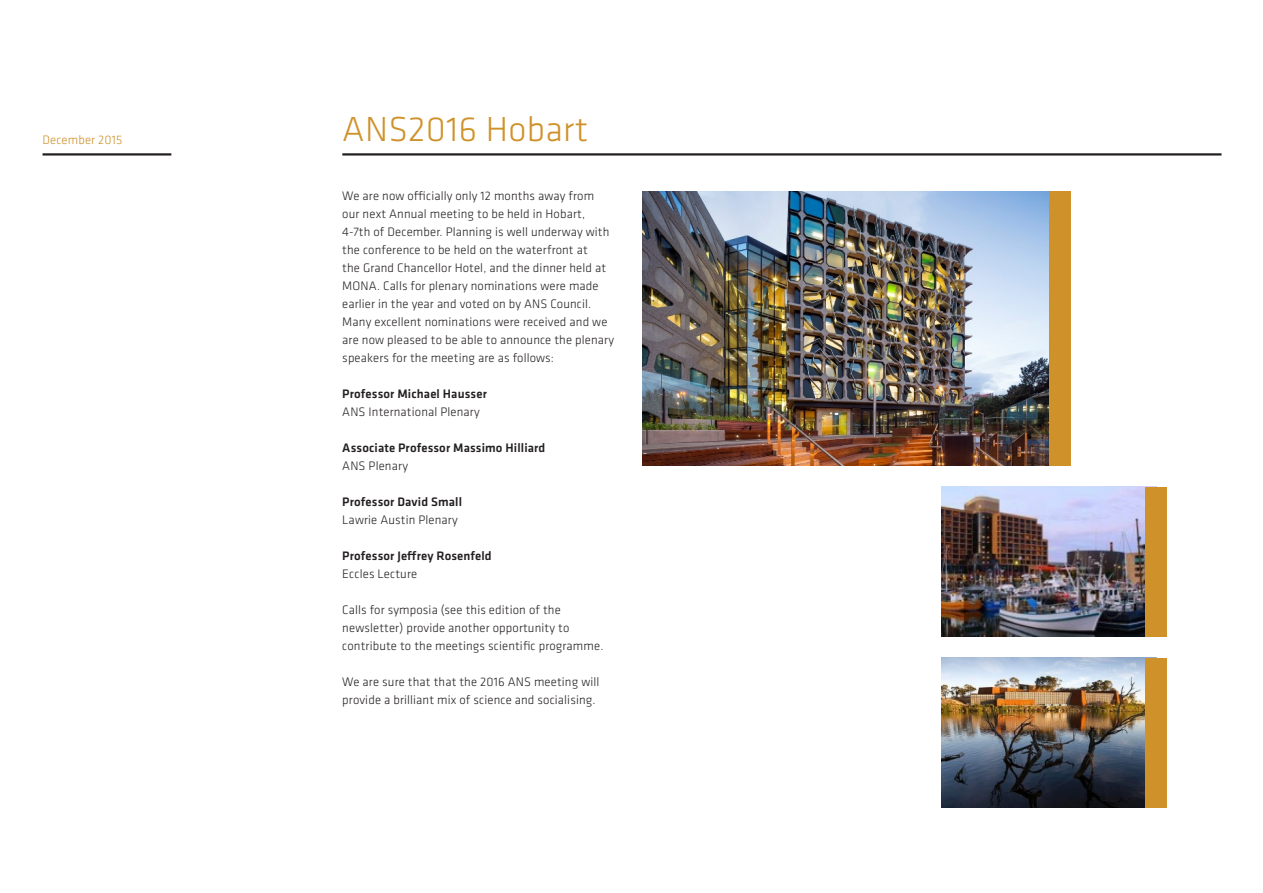
<style>
.page{position:relative;width:1263px;height:893px;background:#fff}
.page>*{position:absolute;margin:0;border:0;box-sizing:border-box;transform-origin:0 0}
.t1{font:300 36px "Klavika Basic";letter-spacing:.01em;color:#cf922b}
.t2{font:300 12.75px/18px "Klavika Basic";letter-spacing:.01em;color:#231f20}
.t3{font:500 12.75px "Klavika Basic";letter-spacing:.01em;color:#231f20}
.t4{font:300 12.75px "Klavika Basic";letter-spacing:.01em;color:#cf922b}
</style>
<div class="page">
<hr style="left:43px;top:153px;width:128px;height:3px;background:#231f20">
<hr style="left:342px;top:153px;width:879px;height:3px;background:#231f20">
<img style="left:642px;top:191px;width:407px;height:274px">
<img style="left:942px;top:487px;width:203px;height:149px">
<img style="left:942px;top:658px;width:203px;height:150px">
<div style="left:1049px;top:191px;width:21px;height:274px;background:#cf922b"></div>
<div style="left:1145px;top:487px;width:22px;height:149px;background:#cf922b"></div>
<div style="left:1145px;top:658px;width:22px;height:150px;background:#cf922b"></div>
<p class="t4" style="left:43px;top:132px;width:81px">December 2015</p>
<p class="t1" style="left:342px;top:107px;width:247px">ANS2016 Hobart</p>
<p class="t2" style="left:342px;top:187px;width:273px">We are now officially only 12 months away from our next Annual meeting to be held in Hobart, 4-7th of December. Planning is well underway with the conference to be held on the waterfront at<br>the Grand Chancellor Hotel, and the dinner held at MONA. Calls for plenary nominations were made earlier in the year and voted on by ANS Council.<br>Many excellent nominations were received and we are now pleased to be able to announce the plenary speakers for the meeting are as follows:</p>
<p class="t3" style="left:342px;top:385px;width:146px">Professor Michael Hausser</p>
<p class="t2" style="left:342px;top:403px;width:139px">ANS International Plenary</p>
<p class="t3" style="left:342px;top:439px;width:205px">Associate Professor Massimo Hilliard</p>
<p class="t2" style="left:342px;top:457px;width:67px">ANS Plenary</p>
<p class="t3" style="left:342px;top:493px;width:121px">Professor David Small</p>
<p class="t2" style="left:342px;top:511px;width:117px">Lawrie Austin Plenary</p>
<p class="t3" style="left:342px;top:547px;width:151px">Professor Jeffrey Rosenfeld</p>
<p class="t2" style="left:342px;top:565px;width:76px">Eccles Lecture</p>
<p class="t2" style="left:342px;top:601px;width:263px">Calls for symposia (see this edition of the newsletter) provide another opportunity to contribute to the meetings scientific programme.</p>
<p class="t2" style="left:342px;top:673px;width:259px">We are sure that that the 2016 ANS meeting will provide a brilliant mix of science and socialising.</p>
</div>
